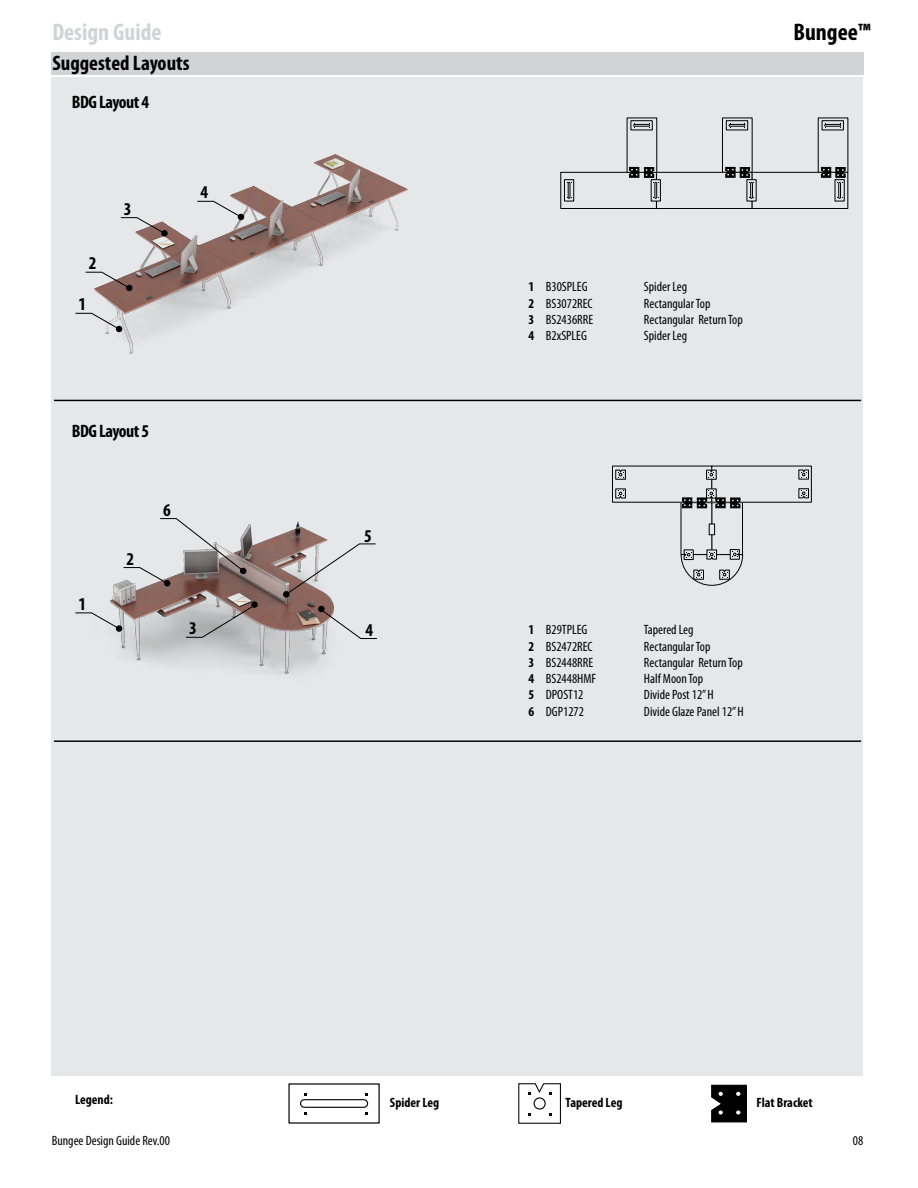
<style>
.page{position:relative;width:918px;height:1188px;background:#fff}
.page>*{position:absolute;margin:0;border:0;box-sizing:border-box;transform-origin:0 0}
.t1{font:700 condensed 24px "Myriad Pro";color:#d1d3d4}
.t2{font:700 condensed 24px "Myriad Pro";color:#000}
.t3{font:700 condensed 21px "Myriad Pro";color:#000}
.t4{font:700 condensed 18px "Myriad Pro";letter-spacing:-.025em;color:#000}
.t5{font:condensed 13.5px "Myriad Pro";color:#000}
.t6{font:700 condensed 13.5px "Myriad Pro";color:#000}
.s1{font-weight:700}
</style>
<div class="page">
<div style="left:51px;top:78px;width:812px;height:998px;background:#e6e7e8"></div>
<div style="left:51px;top:52px;width:812px;height:23px;background:#d1d3d4"></div>
<hr style="left:54px;top:400px;width:807px;height:1px;background:#000">
<hr style="left:54px;top:740px;width:807px;height:2px;background:#000">
<img style="left:110px;top:521px;width:224px;height:153px">
<img style="left:54px;top:154px;width:380px;height:246px">
<svg style="left:283px;top:543px;width:93px;height:55px"></svg>
<svg style="left:318px;top:605px;width:59px;height:34px"></svg>
<svg style="left:85px;top:271px;width:48px;height:21px"></svg>
<svg style="left:185px;top:601px;width:73px;height:37px;background:#aca7a6"></svg>
<svg style="left:120px;top:217px;width:48px;height:20px"></svg>
<svg style="left:196px;top:200px;width:49px;height:21px"></svg>
<svg style="left:123px;top:518px;width:124px;height:69px"></svg>
<svg style="left:75px;top:312px;width:48px;height:21px"></svg>
<svg style="left:75px;top:612px;width:48px;height:20px"></svg>
<div style="left:711px;top:502px;width:32px;height:53px;border:1px solid #000"></div>
<svg style="left:680px;top:549px;width:63px;height:37px"></svg>
<svg style="left:615px;top:469px;width:11px;height:11px"></svg>
<svg style="left:615px;top:488px;width:11px;height:11px"></svg>
<div style="left:709px;top:524px;width:6px;height:11px;background:#e6e7e8"></div>
<div style="left:709px;top:524px;width:6px;height:11px;border:1px solid #000"></div>
<svg style="left:706px;top:469px;width:11px;height:11px"></svg>
<svg style="left:798px;top:488px;width:11px;height:11px"></svg>
<svg style="left:798px;top:469px;width:11px;height:11px"></svg>
<svg style="left:682px;top:488px;width:59px;height:21px"></svg>
<div style="left:560px;top:172px;width:97px;height:37px;border:1px solid #000"></div>
<div style="left:627px;top:117px;width:30px;height:56px;border:1px solid #000"></div>
<div style="left:722px;top:117px;width:31px;height:56px;border:1px solid #000"></div>
<div style="left:656px;top:172px;width:97px;height:37px;border:1px solid #000"></div>
<div style="left:752px;top:172px;width:96px;height:37px;border:1px solid #000"></div>
<div style="left:564px;top:179px;width:10px;height:22px;border:1px solid #000"></div>
<svg style="left:567px;top:182px;width:5px;height:17px"></svg>
<svg style="left:657px;top:183px;width:1px;height:16px"></svg>
<div style="left:651px;top:179px;width:10px;height:22px;border:1px solid #000"></div>
<div style="left:654px;top:182px;width:3px;height:17px;border:1px solid #000"></div>
<svg style="left:635px;top:123px;width:14px;height:1px"></svg>
<div style="left:630px;top:120px;width:23px;height:10px;border:1px solid #000"></div>
<div style="left:633px;top:124px;width:17px;height:3px;border:1px solid #000"></div>
<div style="left:747px;top:180px;width:9px;height:21px;background:#e6e7e8"></div>
<div style="left:750px;top:182px;width:3px;height:17px;border:1px solid #000"></div>
<div style="left:835px;top:179px;width:10px;height:22px;border:1px solid #000"></div>
<div style="left:838px;top:182px;width:3px;height:17px;border:1px solid #000"></div>
<svg style="left:728px;top:123px;width:18px;height:4px"></svg>
<div style="left:726px;top:120px;width:22px;height:10px;border:1px solid #000"></div>
<div style="left:729px;top:124px;width:16px;height:3px;border:1px solid #000"></div>
<svg style="left:825px;top:123px;width:17px;height:5px"></svg>
<div style="left:822px;top:120px;width:22px;height:10px;border:1px solid #000"></div>
<div style="left:824px;top:124px;width:17px;height:3px;border:1px solid #000"></div>
<svg style="left:629px;top:167px;width:30px;height:16px"></svg>
<svg style="left:725px;top:167px;width:30px;height:16px"></svg>
<svg style="left:820px;top:167px;width:26px;height:16px"></svg>
<svg style="left:518px;top:1083px;width:43px;height:41px"></svg>
<div style="left:534px;top:1097px;width:12px;height:13px;border:1px solid #000;border-radius:50%"></div>
<div style="left:300px;top:1099px;width:68px;height:9px;border:1px solid #000;border-radius:4px"></div>
<svg style="left:711px;top:1084px;width:36px;height:39px"></svg>
<h1 class="t1" style="left:52px;top:19px;width:111px">Design Guide</h1>
<h2 class="t3" style="left:52px;top:52px;width:139px">Suggested Layouts</h2>
<h3 class="t4" style="left:72px;top:92px;width:79px">BDG Layout 4</h3>
<h3 class="t4" style="left:89px;top:253px;width:9px">2</h3>
<h3 class="t4" style="left:79px;top:295px;width:9px">1</h3>
<h3 class="t4" style="left:124px;top:199px;width:9px">3</h3>
<h3 class="t4" style="left:200px;top:183px;width:9px">4</h3>
<h3 class="t4" style="left:72px;top:421px;width:79px">BDG Layout 5</h3>
<h3 class="t4" style="left:79px;top:594px;width:9px">1</h3>
<h3 class="t4" style="left:127px;top:549px;width:9px">2</h3>
<h3 class="t4" style="left:163px;top:500px;width:9px">6</h3>
<h3 class="t4" style="left:189px;top:619px;width:9px">3</h3>
<p class="t6" style="left:75px;top:1092px;width:39px">Legend:</p>
<p class="t5" style="left:52px;top:1134px;width:120px">Bungee Design Guide Rev.00</p>
<h3 class="t4" style="left:364px;top:526px;width:9px">5</h3>
<h3 class="t4" style="left:366px;top:621px;width:9px">4</h3>
<h1 class="t2" style="left:793px;top:19px;width:79px">Bungee™</h1>
<p class="t5" style="left:528px;top:280px;width:61px"><span class="s1">1</span> B30SPLEG</p>
<p class="t5" style="left:644px;top:280px;width:45px">Spider Leg</p>
<p class="t5" style="left:528px;top:296px;width:66px"><span class="s1">2</span> BS3072REC</p>
<p class="t5" style="left:644px;top:296px;width:68px">Rectangular Top</p>
<p class="t5" style="left:528px;top:312px;width:66px"><span class="s1">3</span> BS2436RRE</p>
<p class="t5" style="left:644px;top:312px;width:100px">Rectangular Return Top</p>
<p class="t5" style="left:528px;top:328px;width:60px"><span class="s1">4</span> B2xSPLEG</p>
<p class="t5" style="left:644px;top:328px;width:45px">Spider Leg</p>
<p class="t5" style="left:528px;top:623px;width:61px"><span class="s1">1</span> B29TPLEG</p>
<p class="t5" style="left:644px;top:623px;width:51px">Tapered Leg</p>
<p class="t5" style="left:528px;top:639px;width:66px"><span class="s1">2</span> BS2472REC</p>
<p class="t5" style="left:644px;top:639px;width:68px">Rectangular Top</p>
<p class="t5" style="left:528px;top:655px;width:66px"><span class="s1">3</span> BS2448RRE</p>
<p class="t5" style="left:644px;top:655px;width:100px">Rectangular Return Top</p>
<p class="t5" style="left:528px;top:671px;width:69px"><span class="s1">4</span> BS2448HMF</p>
<p class="t5" style="left:644px;top:671px;width:61px">Half Moon Top</p>
<p class="t5" style="left:528px;top:688px;width:56px"><span class="s1">5</span> DPOST12</p>
<p class="t5" style="left:644px;top:688px;width:71px">Divide Post 12” H</p>
<p class="t5" style="left:528px;top:704px;width:57px"><span class="s1">6</span> DGP1272</p>
<p class="t5" style="left:644px;top:704px;width:101px">Divide Glaze Panel 12” H</p>
<p class="t6" style="left:390px;top:1095px;width:51px">Spider Leg</p>
<p class="t6" style="left:566px;top:1095px;width:58px">Tapered Leg</p>
<p class="t6" style="left:757px;top:1095px;width:58px">Flat Bracket</p>
<p class="t5" style="left:853px;top:1134px;width:12px">08</p>
</div>
